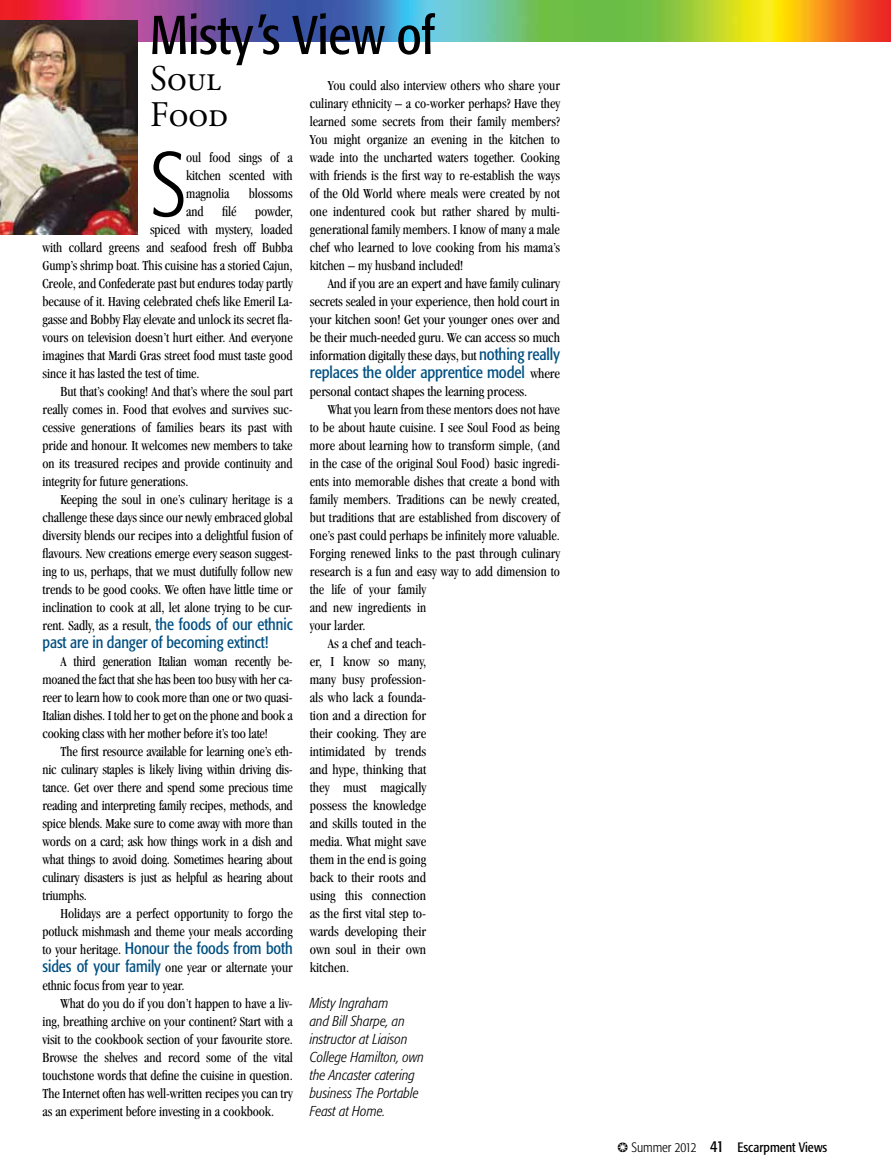
<style>
.page{position:relative;width:891px;height:1175px;background:#fff}
.page>*{position:absolute;margin:0;border:0;box-sizing:border-box;transform-origin:0 0}
.t1{font:300 condensed 90.45px "Formata";color:#000}
.t2{font:condensed 54px "Formata";color:#000}
.t3{font:36px/36px "Adobe Garamond Regular SC";color:#000}
.t4{font:condensed 16.5px "Formata";letter-spacing:-.005em;color:#004f81}
.t5{font:condensed 14.25px/18px "Garamond";letter-spacing:-.005em;color:#000;text-align:justify}
.t6{font:italic 300 condensed 14.25px/18px "Formata";color:#000}
.t7{font:condensed 13.5px "Formata";color:#000}
.s1{font-family:"Formata";font-size:16.5px;color:#004f81}
.s2{font-family:"Garamond";font-size:14.25px;color:#000}
.s3{font-weight:300}
.s4{font-size:16.5px}
</style>
<div class="page">
<img style="left:0;top:0;width:891px;height:41px">
<img style="left:0;top:21px;width:137px;height:213px">
<h2 class="t2" style="left:150px;top:3px;width:286px">Misty’s View of</h2>
<h3 class="t3" style="left:150px;top:62px;width:80px">Soul<br>Food</h3>
<h1 class="t1" style="left:150px;top:132px;width:38px">S</h1>
<p class="t5" style="left:186px;top:148px;width:108px">oul food sings of a kitchen scented with magnolia</p>
<p class="t5" style="left:310px;top:76px;width:252px;text-indent:18px">You could also interview others who share your culinary ethnicity – a co-worker perhaps? Have they learned some secrets from their family members?<br>You might organize an evening in the kitchen to wade into the uncharted waters together. Cooking with friends is the first way to re-establish the ways of the Old World where meals were created by not one indentured cook but rather shared by multi&shy;generational family members. I know of many a male chef who learned to love cooking from his mama’s kitchen – my husband included!</p>
<p class="t5" style="left:310px;top:274px;width:252px;text-indent:18px">And if you are an expert and have family culinary secrets sealed in your experience, then hold court in your kitchen soon! Get your younger ones over and be their much-needed guru. We can access so much information digitally these days, but <span class="s1">nothing really</span></p>
<p class="t4" style="left:310px;top:363px;width:252px">replaces the older apprentice model <span class="s2">where</span></p>
<p class="t5" style="left:310px;top:382px;width:219px">personal contact shapes the learning process.</p>
<p class="t5" style="left:328px;top:400px;width:234px">What you learn from these mentors does not have</p>
<p class="t5" style="left:310px;top:418px;width:252px">to be about haute cuisine. I see Soul Food as being</p>
<p class="t5" style="left:310px;top:436px;width:252px">more about learning how to transform simple, (and</p>
<p class="t5" style="left:310px;top:454px;width:252px">in the case of the original Soul Food) basic ingredi-</p>
<p class="t5" style="left:310px;top:472px;width:252px">ents into memorable dishes that create a bond with</p>
<p class="t5" style="left:310px;top:490px;width:252px">family members. Traditions can be newly created,</p>
<p class="t5" style="left:310px;top:508px;width:252px">but traditions that are established from discovery of</p>
<p class="t5" style="left:310px;top:526px;width:252px">one’s past could perhaps be infinitely more valuable.</p>
<p class="t5" style="left:310px;top:544px;width:252px">Forging renewed links to the past through culinary</p>
<p class="t5" style="left:310px;top:562px;width:252px">research is a fun and easy way to add dimension to</p>
<p class="t5" style="left:310px;top:580px;width:118px">the life of your family</p>
<p class="t5" style="left:310px;top:598px;width:118px">and new ingredients in</p>
<p class="t5" style="left:310px;top:616px;width:57px">your larder.</p>
<p class="t5" style="left:328px;top:634px;width:100px">As a chef and teach-</p>
<p class="t5" style="left:310px;top:652px;width:118px">er, I know so many,</p>
<p class="t5" style="left:310px;top:670px;width:118px">many busy profession-</p>
<p class="t5" style="left:310px;top:688px;width:118px">als who lack a founda-</p>
<p class="t5" style="left:310px;top:706px;width:118px">tion and a direction for</p>
<p class="t5" style="left:310px;top:724px;width:118px">their cooking. They are</p>
<p class="t5" style="left:310px;top:742px;width:118px">intimidated by trends</p>
<p class="t5" style="left:310px;top:760px;width:118px">and hype, thinking that</p>
<p class="t5" style="left:310px;top:778px;width:118px">they must magically</p>
<p class="t5" style="left:310px;top:796px;width:118px">possess the knowledge</p>
<p class="t5" style="left:310px;top:814px;width:118px">and skills touted in the</p>
<p class="t5" style="left:310px;top:832px;width:118px">media. What might save</p>
<p class="t5" style="left:310px;top:850px;width:118px">them in the end is going</p>
<p class="t5" style="left:310px;top:868px;width:118px">back to their roots and</p>
<p class="t5" style="left:310px;top:886px;width:118px">using this connection</p>
<p class="t5" style="left:310px;top:904px;width:118px">as the first vital step to-</p>
<p class="t5" style="left:310px;top:922px;width:118px">wards developing their</p>
<p class="t5" style="left:310px;top:940px;width:118px">own soul in their own</p>
<p class="t5" style="left:310px;top:958px;width:41px">kitchen.</p>
<p class="t6" style="left:310px;top:994px;width:116px">Misty Ingraham<br>and Bill Sharpe, an instructor at Liaison<br>College Hamilton, own the Ancaster catering business The Portable<br>Feast at Home.</p>
<p class="t5" style="left:249px;top:184px;width:46px">blossoms</p>
<p class="t5" style="left:186px;top:202px;width:19px">and</p>
<p class="t5" style="left:222px;top:202px;width:16px">filé</p>
<p class="t5" style="left:255px;top:202px;width:39px">powder,</p>
<p class="t5" style="left:150px;top:220px;width:144px">spiced with mystery, loaded</p>
<p class="t5" style="left:43px;top:238px;width:252px">with collard greens and seafood fresh off Bubba</p>
<p class="t5" style="left:43px;top:256px;width:252px">Gump’s shrimp boat. This cuisine has a storied Cajun,</p>
<p class="t5" style="left:43px;top:274px;width:252px">Creole, and Confederate past but endures today partly</p>
<p class="t5" style="left:43px;top:292px;width:252px">because of it. Having celebrated chefs like Emeril La-</p>
<p class="t5" style="left:43px;top:310px;width:252px">gasse and Bobby Flay elevate and unlock its secret fla-</p>
<p class="t5" style="left:43px;top:328px;width:252px">vours on television doesn’t hurt either. And everyone</p>
<p class="t5" style="left:43px;top:346px;width:252px">imagines that Mardi Gras street food must taste good</p>
<p class="t5" style="left:43px;top:364px;width:159px">since it has lasted the test of time.</p>
<p class="t5" style="left:61px;top:382px;width:234px">But that’s cooking! And that’s where the soul part</p>
<p class="t5" style="left:43px;top:400px;width:252px">really comes in. Food that evolves and survives suc-</p>
<p class="t5" style="left:43px;top:418px;width:252px">cessive generations of families bears its past with</p>
<p class="t5" style="left:43px;top:436px;width:252px">pride and honour. It welcomes new members to take</p>
<p class="t5" style="left:43px;top:454px;width:252px">on its treasured recipes and provide continuity and</p>
<p class="t5" style="left:43px;top:472px;width:147px">integrity for future generations.</p>
<p class="t5" style="left:61px;top:490px;width:234px">Keeping the soul in one’s culinary heritage is a</p>
<p class="t5" style="left:43px;top:508px;width:252px">challenge these days since our newly embraced global</p>
<p class="t5" style="left:43px;top:526px;width:252px">diversity blends our recipes into a delightful fusion of</p>
<p class="t5" style="left:43px;top:544px;width:252px">flavours. New creations emerge every season suggest-</p>
<p class="t5" style="left:43px;top:562px;width:252px">ing to us, perhaps, that we must dutifully follow new</p>
<p class="t5" style="left:43px;top:580px;width:252px">trends to be good cooks. We often have little time or</p>
<p class="t5" style="left:43px;top:598px;width:252px">inclination to cook at all, let alone trying to be cur-</p>
<p class="t5" style="left:43px;top:616px;width:252px">rent. Sadly, as a result, <span class="s1">the foods of our ethnic</span></p>
<p class="t4" style="left:43px;top:633px;width:227px">past are in danger of becoming extinct!</p>
<p class="t5" style="left:43px;top:652px;width:252px;text-indent:18px">A third generation Italian woman recently be&shy;moaned the fact that she has been too busy with her ca&shy;reer to learn how to cook more than one or two quasi-Italian dishes. I told her to get on the phone and book a cooking class with her mother before it’s too late!</p>
<p class="t5" style="left:43px;top:742px;width:252px;text-indent:18px">The first resource available for learning one’s eth&shy;nic culinary staples is likely living within driving dis&shy;tance. Get over there and spend some precious time reading and interpreting family recipes, methods, and spice blends. Make sure to come away with more than words on a card; ask how things work in a dish and what things to avoid doing. Sometimes hearing about culinary disasters is just as helpful as hearing about triumphs.</p>
<p class="t5" style="left:43px;top:904px;width:252px;text-align:right">Holidays are a perfect opportunity to forgo the potluck mishmash and theme your meals according</p>
<p class="t4" style="left:43px;top:939px;width:252px"><span class="s2">to your heritage.</span> Honour the foods from both</p>
<p class="t5" style="left:43px;top:958px;width:252px"><span class="s1">sides of your family</span> one year or alternate your ethnic focus from year to year.</p>
<p class="t5" style="left:43px;top:994px;width:252px;text-indent:18px">What do you do if you don’t happen to have a liv&shy;ing, breathing archive on your continent? Start with a visit to the cookbook section of your favourite store.<br>Browse the shelves and record some of the vital touchstone words that define the cuisine in question.<br>The Internet often has well-written recipes you can try as an experiment before investing in a cookbook.</p>
<p class="t7" style="left:618px;top:1139px;width:211px">❂ <span class="s3">Summer 2012</span> <span class="s4">41</span> Escarpment Views</p>
</div>
